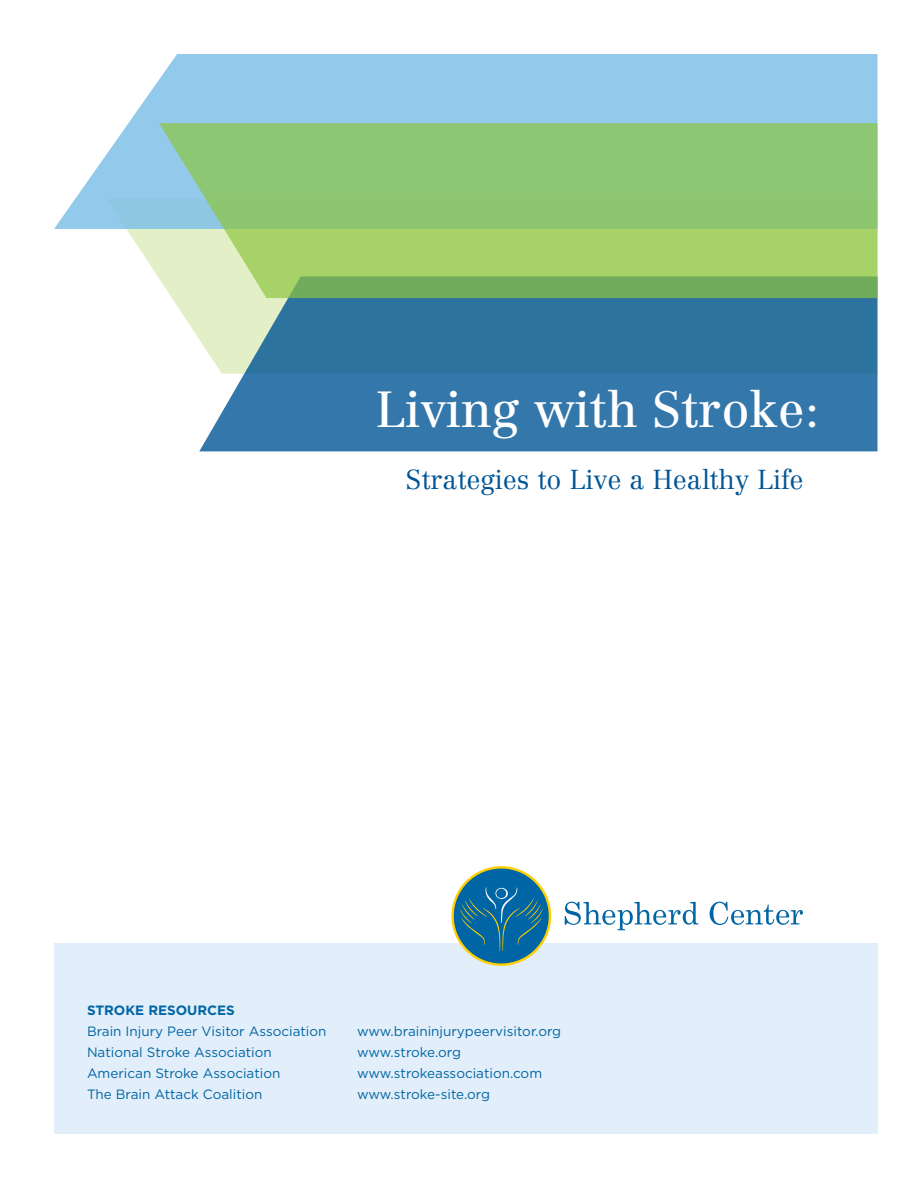
<style>
.page{position:relative;width:918px;height:1188px;background:#fff}
.page>*{position:absolute;margin:0;border:0;box-sizing:border-box;transform-origin:0 0}
.t1{font:49.95px "Centennial";color:#fff}
.t2{font:300 27px "Centennial";color:#005596}
.t3{font:13.5px "Gotham";color:#0065a4}
.t4{font:700 13.5px "Gotham";color:#0065a4}
</style>
<div class="page">
<svg style="left:126px;top:229px;width:73px;height:110px"></svg>
<svg style="left:54px;top:54px;width:824px;height:175px;fill:#93caec"></svg>
<svg style="left:199px;top:298px;width:678px;height:153px;background:#3c7da8"></svg>
<svg style="left:159px;top:123px;width:719px;height:175px;background:#94c874"></svg>
<div style="left:54px;top:944px;width:824px;height:190px;background:#e2eef9"></div>
<div style="left:451px;top:866px;width:100px;height:100px;border:5px solid #ffcf01;border-radius:50%"></div>
<div style="left:454px;top:869px;width:95px;height:94px;background:#0065a4;border-radius:50%"></div>
<svg style="left:460px;top:887px;width:83px;height:65px"></svg>
<svg style="left:565px;top:902px;width:133px;height:28px"></svg>
<svg style="left:710px;top:902px;width:93px;height:23px"></svg>
<h1 class="t1" style="left:376px;top:380px;width:445px">Living with Stroke:</h1>
<h2 class="t2" style="left:406px;top:464px;width:399px">Strategies to Live a Healthy Life</h2>
<p class="t4" style="left:87px;top:1002px;width:149px">STROKE RESOURCES</p>
<p class="t3" style="left:87px;top:1023px;width:241px">Brain Injury Peer Visitor Association</p>
<p class="t3" style="left:357px;top:1023px;width:206px">www.braininjurypeervisitor.org</p>
<p class="t3" style="left:87px;top:1044px;width:186px">National Stroke Association</p>
<p class="t3" style="left:357px;top:1044px;width:105px">www.stroke.org</p>
<p class="t3" style="left:87px;top:1065px;width:195px">American Stroke Association</p>
<p class="t3" style="left:357px;top:1065px;width:187px">www.strokeassociation.com</p>
<p class="t3" style="left:87px;top:1086px;width:177px">The Brain Attack Coalition</p>
<p class="t3" style="left:357px;top:1086px;width:135px">www.stroke-site.org</p>
</div>
